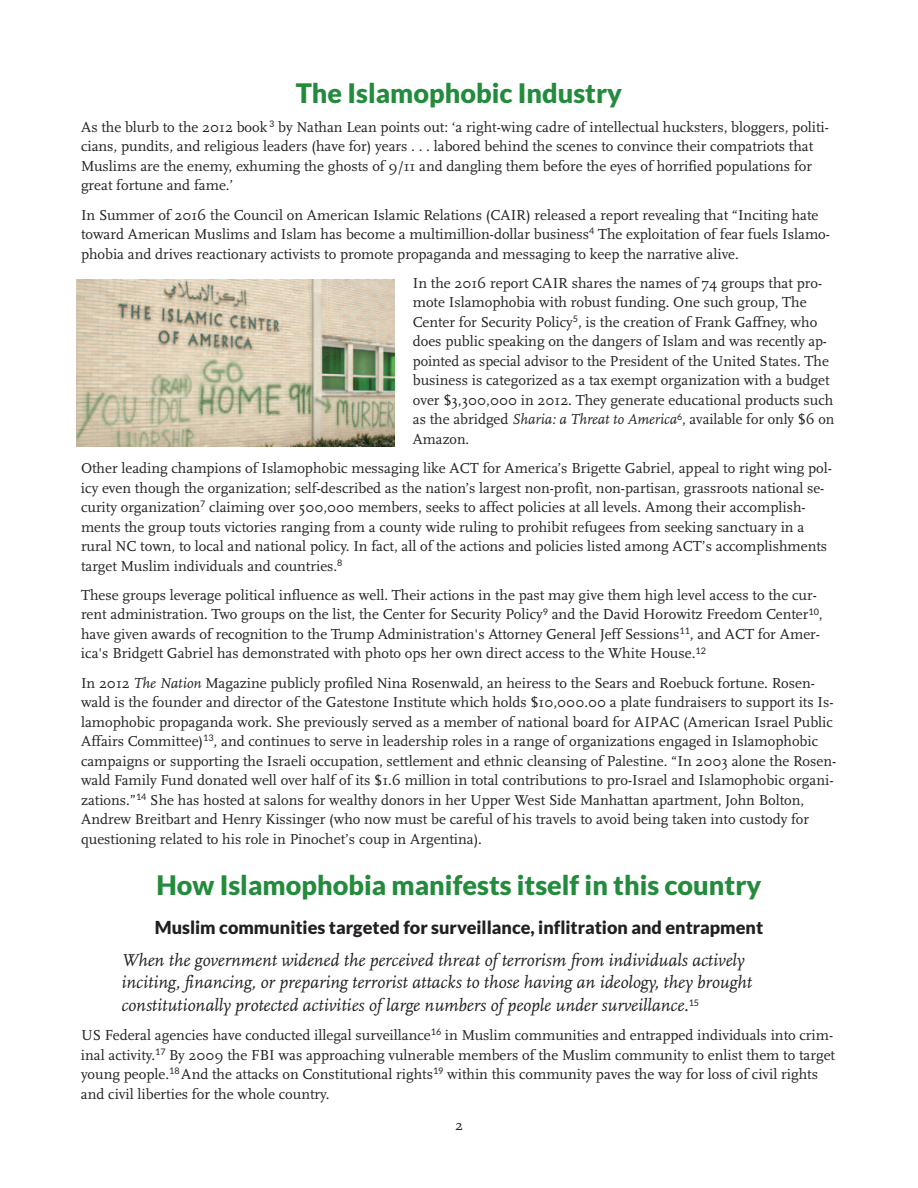
<style>
.page{position:relative;width:918px;height:1188px;background:#fff}
.page>*{position:absolute;margin:0;border:0;box-sizing:border-box;transform-origin:0 0}
.t1{font:900 27px "Lato";color:#238b3c}
.t2{font:italic 18px/22.5px "Scala";color:#231f20}
.t3{font:900 18px "Lato";color:#231f20}
.t4{font:15px/19.5px "Scala";color:#231f20}
.s1{font-style:italic}
</style>
<div class="page">
<img style="left:77px;top:279px;width:318px;height:168px">
<h1 class="t1" style="left:296px;top:77px;width:328px">The Islamophobic Industry</h1>
<p class="t4" style="left:81px;top:118px;width:750px">As the blurb to the 2012 book <sup>3</sup> by Nathan Lean points out: ‘a right-wing cadre of intellectual hucksters, bloggers, politi&shy;cians, pundits, and religious leaders (have for) years . . . labored behind the scenes to convince their compatriots that Muslims are the enemy, exhuming the ghosts of 9/11 and dangling them before the eyes of horrified populations for great fortune and fame.’</p>
<p class="t4" style="left:81px;top:205px;width:750px">In Summer of 2016 the Council on American Islamic Relations (CAIR) released a report revealing that “Inciting hate toward American Muslims and Islam has become a multimillion-dollar business<sup>4</sup> The exploitation of fear fuels Islamo&shy;phobia and drives reactionary activists to promote propaganda and messaging to keep the narrative alive.</p>
<p class="t4" style="left:413px;top:274px;width:423px">In the 2016 report CAIR shares the names of 74 groups that pro&shy;mote Islamophobia with robust funding. One such group, The Center for Security Policy<sup>5</sup>, is the creation of Frank Gaffney, who does public speaking on the dangers of Islam and was recently ap&shy;pointed as special advisor to the President of the United States. The business is categorized as a tax exempt organization with a budget over $3,300,000 in 2012. They generate educational products such as the abridged <span class="s1">Sharia: a Threat to America</span><sup>6</sup>, available for only $6 on Amazon.</p>
<p class="t4" style="left:81px;top:459px;width:753px">Other leading champions of Islamophobic messaging like ACT for America’s Brigette Gabriel, appeal to right wing pol&shy;icy even though the organization; self-described as the nation’s largest non-profit, non-partisan, grassroots national se&shy;curity organization<sup>7</sup> claiming over 500,000 members, seeks to affect policies at all levels. Among their accomplish&shy;ments the group touts victories ranging from a county wide ruling to prohibit refugees from seeking sanctuary in a rural NC town, to local and national policy. In fact, all of the actions and policies listed among ACT’s accomplishments target Muslim individuals and countries.<sup>8</sup></p>
<p class="t4" style="left:81px;top:586px;width:743px">These groups leverage political influence as well. Their actions in the past may give them high level access to the cur&shy;rent administration. Two groups on the list, the Center for Security Policy<sup>9</sup> and the David Horowitz Freedom Center<sup>10</sup>, have given awards of recognition to the Trump Administration's Attorney General Jeff Sessions<sup>11</sup>, and ACT for Amer&shy;ica's Bridgett Gabriel has demonstrated with photo ops her own direct access to the White House.<sup>12</sup></p>
<p class="t4" style="left:81px;top:673px;width:757px">In 2012 <span class="s1">The Nation</span> Magazine publicly profiled Nina Rosenwald, an heiress to the Sears and Roebuck fortune. Rosen&shy;wald is the founder and director of the Gatestone Institute which holds $10,000.00 a plate fundraisers to support its Is&shy;lamophobic propaganda work. She previously served as a member of national board for AIPAC (American Israel Public Affairs Committee)<sup>13</sup>, and continues to serve in leadership roles in a range of organizations engaged in Islamophobic campaigns or supporting the Israeli occupation, settlement and ethnic cleansing of Palestine. “In 2003 alone the Rosen&shy;wald Family Fund donated well over half of its $1.6 million in total contributions to pro-Israel and Islamophobic organi&shy;zations.”<sup>14</sup> She has hosted at salons for wealthy donors in her Upper West Side Manhattan apartment, John Bolton, Andrew Breitbart and Henry Kissinger (who now must be careful of his travels to avoid being taken into custody for questioning related to his role in Pinochet’s coup in Argentina).</p>
<h1 class="t1" style="left:157px;top:869px;width:606px">How Islamophobia manifests itself in this country</h1>
<p class="t3" style="left:155px;top:917px;width:610px">Muslim communities targeted for surveillance, inflitration and entrapment</p>
<p class="t2" style="left:122px;top:949px;width:632px">When the government widened the perceived threat of terrorism from individuals actively inciting, financing, or preparing terrorist attacks to those having an ideology, they brought constitutionally protected activities of large numbers of people under surveillance.<sup>15</sup></p>
<p class="t4" style="left:81px;top:1026px;width:756px">US Federal agencies have conducted illegal surveillance<sup>16</sup> in Muslim communities and entrapped individuals into crim&shy;inal activity.<sup>17</sup> By 2009 the FBI was approaching vulnerable members of the Muslim community to enlist them to target young people.<sup>18</sup> And the attacks on Constitutional rights<sup>19</sup> within this community paves the way for loss of civil rights and civil liberties for the whole country.</p>
<p class="t4" style="left:455px;top:1116px;width:9px">2</p>
</div>
